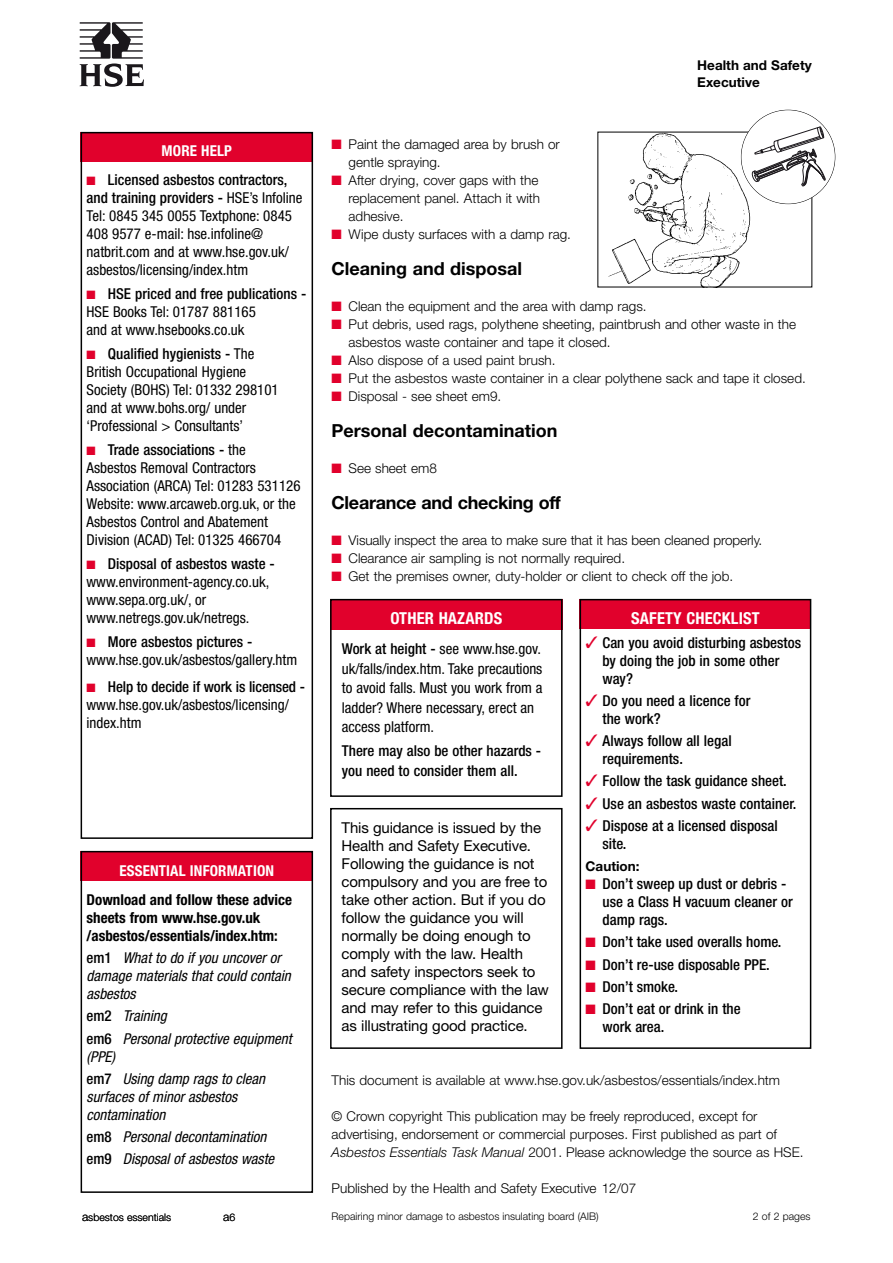
<style>
.page{position:relative;width:893px;height:1263px;background:#fff}
.page>*{position:absolute;margin:0;border:0;box-sizing:border-box;transform-origin:0 0}
.t1{font:700 18px "Helvetica Neue";color:#000}
.t2{font:700 condensed 16.5px "Helvetica Neue";letter-spacing:.01em;color:#fff}
.t3{font:condensed 15px/18px "Helvetica Neue";color:#000}
.t4{font:500 condensed 15px/18px "Helvetica Neue";color:#000}
.t5{font:15px/18px "Helvetica Neue";letter-spacing:-.01em;color:#000}
.t6{font:italic condensed 15px/18px "Helvetica Neue";color:#000}
.t7{font:700 condensed 15px/29.2px "Helvetica Neue";color:#000}
.t8{font:700 condensed 15px "Helvetica Neue";letter-spacing:.01em;color:#fff}
.t9{font:300 13.5px/18px "Helvetica Neue";color:#000}
.t10{font:700 13.5px/16.5px "Helvetica Neue";color:#000}
.t11{font:300 12px "Helvetica Neue";color:#000}
.t12{font:300 10.5px "Helvetica Neue";color:#000}
.s1{color:#e1012c}
.s2{font-weight:500}
.s3{color:#fff}
.s4{font-weight:500;font-style:normal}
.s5{font-style:italic}
.s6{font-size:12px}
.s7{font-size:10.5px}
</style>
<div class="page">
<div style="left:81px;top:132px;width:232px;height:30px;background:#e1012c"></div>
<div style="left:330px;top:599px;width:232px;height:30px;background:#e1012c"></div>
<div style="left:330px;top:599px;width:232px;height:198px;border:2px solid #000"></div>
<div style="left:579px;top:599px;width:232px;height:30px;background:#e1012c"></div>
<div style="left:579px;top:599px;width:232px;height:450px;border:2px solid #000"></div>
<div style="left:81px;top:851px;width:232px;height:30px;background:#e1012c"></div>
<div style="left:81px;top:851px;width:232px;height:342px;border:2px solid #000"></div>
<div style="left:81px;top:132px;width:232px;height:707px;border:2px solid #000"></div>
<div style="left:330px;top:808px;width:232px;height:241px;border:2px solid #000"></div>
<svg style="left:80px;top:22px;width:64px;height:65px"></svg>
<img style="left:608px;top:134px;width:145px;height:151px">
<div style="left:741px;top:110px;width:94px;height:94px;background:#fff;border-radius:50%"></div>
<svg style="left:751px;top:126px;width:75px;height:61px"></svg>
<p class="t8" style="left:162px;top:145px;width:72px">MORE HELP</p>
<p class="t3" style="left:87px;top:172px;width:217px"><span class="s1">■</span> <span class="s2">Licensed asbestos contractors, and training providers -</span> HSE’s Infoline Tel: 0845 345 0055 Textphone: 0845<br>408 9577 e-mail: hse.infoline@ natbrit.com and at www.hse.gov.uk/ asbestos/licensing/index.htm</p>
<p class="t3" style="left:87px;top:286px;width:221px"><span class="s1">■</span> <span class="s2">HSE priced and free publications -<br></span>HSE Books Tel: 01787 881165<br>and at www.hsebooks.co.uk</p>
<p class="t3" style="left:87px;top:346px;width:194px"><span class="s1">■</span> <span class="s2">Qualified hygienists -</span> The<br>British Occupational Hygiene<br>Society (BOHS) Tel: 01332 298101 and at www.bohs.org/ under ‘Professional &gt; Consultants’</p>
<p class="t3" style="left:87px;top:442px;width:216px"><span class="s1">■</span> <span class="s2">Trade associations -</span> the<br>Asbestos Removal Contractors Association (ARCA) Tel: 01283 531126<br>Website: www.arcaweb.org.uk, or the Asbestos Control and Abatement Division (ACAD) Tel: 01325 466704</p>
<p class="t3" style="left:87px;top:556px;width:190px"><span class="s1">■</span> <span class="s2">Disposal of asbestos waste - </span>www.environment-agency.co.uk, www.sepa.org.uk/, or www.netregs.gov.uk/netregs.</p>
<p class="t3" style="left:87px;top:634px;width:212px"><span class="s1">■</span> <span class="s2">More asbestos pictures - </span>www.hse.gov.uk/asbestos/gallery.htm</p>
<p class="t3" style="left:87px;top:679px;width:220px"><span class="s1">■</span> <span class="s2">Help to decide if work is licensed - </span>www.hse.gov.uk/asbestos/licensing/ index.htm</p>
<p class="t7" style="left:87px;top:857px;width:207px;text-indent:33px"><span class="s3">ESSENTIAL INFORMATION<br></span>Download and follow these advice</p>
<p class="t7" style="left:87px;top:910px;width:193px;line-height:18px">sheets from www.hse.gov.uk /asbestos/essentials/index.htm:</p>
<p class="t6" style="left:87px;top:950px;width:206px"><span class="s4">em1</span> What to do if you uncover or damage materials that could contain asbestos</p>
<p class="t6" style="left:87px;top:1006px;width:207px;line-height:22.2px"><span class="s4">em2</span> Training<br><span class="s4">em6</span> Personal protective equipment</p>
<p class="t6" style="left:87px;top:1047px;width:180px;line-height:22.2px">(PPE)<br><span class="s4">em7</span> Using damp rags to clean</p>
<p class="t6" style="left:87px;top:1089px;width:152px">surfaces of minor asbestos contamination</p>
<p class="t6" style="left:87px;top:1127px;width:189px;line-height:22.2px"><span class="s4">em8</span> Personal decontamination <span class="s4">em9</span> Disposal of asbestos waste</p>
<p class="t10" style="left:697px;top:58px;width:116px">Health and Safety<br>Executive</p>
<p class="t9" style="left:349px;top:136px;width:213px;text-indent:-17px"><span class="s1">■</span> Paint the damaged area by brush or gentle spraying.</p>
<p class="t9" style="left:349px;top:172px;width:193px;text-align:justify;text-indent:-17px"><span class="s1">■</span> After drying, cover gaps with the replacement panel. Attach it with adhesive.</p>
<p class="t9" style="left:332px;top:226px;width:241px"><span class="s1">■</span> Wipe dusty surfaces with a damp rag.</p>
<h4 class="t1" style="left:332px;top:262px;width:192px">Cleaning and disposal</h4>
<p class="t9" style="left:332px;top:298px;width:316px"><span class="s1">■</span> Clean the equipment and the area with damp rags.</p>
<p class="t9" style="left:349px;top:316px;width:449px;text-indent:-17px"><span class="s1">■</span> Put debris, used rags, polythene sheeting, paintbrush and other waste in the asbestos waste container and tape it closed.</p>
<p class="t9" style="left:332px;top:352px;width:225px"><span class="s1">■</span> Also dispose of a used paint brush.</p>
<p class="t9" style="left:332px;top:370px;width:476px"><span class="s1">■</span> Put the asbestos waste container in a clear polythene sack and tape it closed.</p>
<p class="t9" style="left:332px;top:388px;width:171px"><span class="s1">■</span> Disposal - see sheet em9.</p>
<h4 class="t1" style="left:332px;top:424px;width:227px">Personal decontamination</h4>
<p class="t9" style="left:332px;top:460px;width:107px"><span class="s1">■</span> See sheet em8</p>
<h4 class="t1" style="left:332px;top:496px;width:231px">Clearance and checking off</h4>
<p class="t9" style="left:332px;top:532px;width:432px"><span class="s1">■</span> Visually inspect the area to make sure that it has been cleaned properly.</p>
<p class="t9" style="left:332px;top:550px;width:295px"><span class="s1">■</span> Clearance air sampling is not normally required.</p>
<p class="t9" style="left:332px;top:568px;width:403px"><span class="s1">■</span> Get the premises owner, duty-holder or client to check off the job.</p>
<p class="t2" style="left:390px;top:613px;width:113px">OTHER HAZARDS</p>
<p class="t3" style="left:342px;top:641px;width:202px;line-height:19.5px"><span class="s2">Work at height -</span> see www.hse.gov. uk/falls/index.htm. Take precautions to avoid falls. Must you work from a ladder? Where necessary, erect an access platform.</p>
<p class="t4" style="left:342px;top:742px;width:201px;line-height:19.5px">There may also be other hazards - you need to consider them all.</p>
<p class="t5" style="left:342px;top:820px;width:209px">This guidance is issued by the<br>Health and Safety Executive.<br>Following the guidance is not compulsory and you are free to take other action. But if you do follow the guidance you will normally be doing enough to comply with the law. Health and safety inspectors seek to secure compliance with the law and may refer to this guidance as illustrating good practice.</p>
<p class="t2" style="left:631px;top:613px;width:130px">SAFETY CHECKLIST</p>
<p class="t4" style="left:602px;top:635px;width:200px;text-indent:-17px"><span class="s1">✓</span> Can you avoid disturbing asbestos by doing the job in some other way?</p>
<p class="t4" style="left:602px;top:693px;width:149px;text-indent:-17px"><span class="s1">✓</span> Do you need a licence for the work?</p>
<p class="t4" style="left:602px;top:733px;width:131px;text-indent:-17px"><span class="s1">✓</span> Always follow all legal requirements.</p>
<p class="t4" style="left:585px;top:773px;width:203px"><span class="s1">✓</span> Follow the task guidance sheet.</p>
<p class="t4" style="left:585px;top:796px;width:212px"><span class="s1">✓</span> Use an asbestos waste container.</p>
<p class="t4" style="left:602px;top:818px;width:177px;text-indent:-17px"><span class="s1">✓</span> Dispose at a licensed disposal site.</p>
<p class="t10" style="left:585px;top:859px;width:55px">Caution:</p>
<p class="t4" style="left:602px;top:876px;width:192px;text-indent:-17px"><span class="s1">■</span> Don’t sweep up dust or debris - use a Class H vacuum cleaner or damp rags.</p>
<p class="t4" style="left:585px;top:934px;width:197px"><span class="s1">■</span> Don’t take used overalls home.</p>
<p class="t4" style="left:585px;top:957px;width:186px"><span class="s1">■</span> Don’t re-use disposable PPE.</p>
<p class="t4" style="left:585px;top:979px;width:94px"><span class="s1">■</span> Don’t smoke.</p>
<p class="t4" style="left:602px;top:1001px;width:140px;text-indent:-17px"><span class="s1">■</span> Don’t eat or drink in the work area.</p>
<p class="t9" style="left:332px;top:1072px;width:450px">This document is available at www.hse.gov.uk/asbestos/essentials/index.htm</p>
<p class="t9" style="left:332px;top:1108px;width:473px">© Crown copyright This publication may be freely reproduced, except for advertising, endorsement or commercial purposes. First published as part of<br><span class="s5">Asbestos Essentials Task Manual</span> 2001. Please acknowledge the source as HSE.</p>
<p class="t9" style="left:332px;top:1180px;width:306px">Published by the Health and Safety Executive 12/07</p>
<p class="t12" style="left:82px;top:1213px;width:91px"><span class="s6">a</span>sbestos essentials</p>
<p class="t11" style="left:223px;top:1212px;width:14px">a<span class="s7">6</span></p>
<p class="t12" style="left:332px;top:1212px;width:269px">Repairing minor damage to asbestos insulating board (AIB)</p>
<p class="t12" style="left:753px;top:1212px;width:59px">2 of 2 pages</p>
</div>
